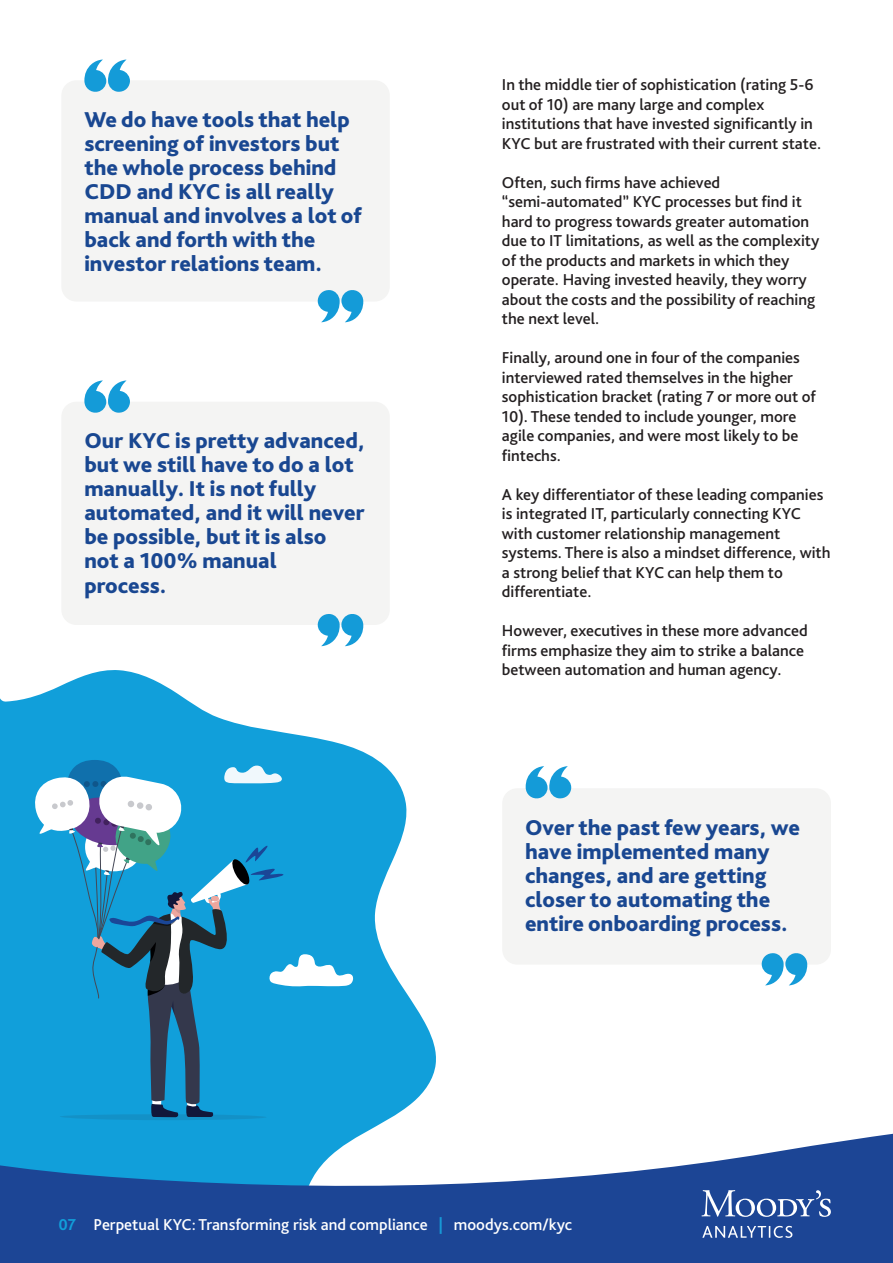
<style>
.page{position:relative;width:893px;height:1263px;background:#fff}
.page>*{position:absolute;margin:0;border:0;box-sizing:border-box;transform-origin:0 0}
.t1{font:800 22.5px/24px "Bliss Pro";color:#194791}
.t2{font:500 16.5px/19.5px "Bliss Pro";color:#231f20}
.t3{font:500 16.5px "Bliss Pro";color:#fff}
.s1{font-weight:700;color:#119fda}
.s2{font-weight:700;color:#1799d6}
</style>
<div class="page">
<svg style="left:0;top:670px;width:436px;height:458px;fill:#119fda"></svg>
<svg style="left:0;top:1128px;width:893px;height:79px"></svg>
<div style="left:0;top:1207px;width:893px;height:56px;background:#1c4595"></div>
<svg style="left:702px;top:1226px;width:90px;height:12px"></svg>
<svg style="left:701px;top:1190px;width:130px;height:27px"></svg>
<div style="left:502px;top:788px;width:329px;height:176px;background:#f4f4f3;border-radius:15px"></div>
<div style="left:61px;top:80px;width:329px;height:222px;background:#f4f4f3;border-radius:15px"></div>
<div style="left:61px;top:402px;width:329px;height:223px;background:#f4f4f3;border-radius:15px"></div>
<svg style="left:34px;top:760px;width:320px;height:360px;background:#2b9dcd"></svg>
<svg style="left:84px;top:60px;width:46px;height:32px"></svg>
<svg style="left:317px;top:290px;width:46px;height:32px"></svg>
<svg style="left:84px;top:380px;width:46px;height:33px"></svg>
<svg style="left:317px;top:614px;width:46px;height:32px"></svg>
<svg style="left:526px;top:766px;width:46px;height:33px"></svg>
<svg style="left:761px;top:953px;width:46px;height:32px"></svg>
<h1 class="t1" style="left:84px;top:107px;width:279px">We do have tools that help screening of investors but the whole process behind<br>CDD and KYC is all really manual and involves a lot of back and forth with the investor relations team.</h1>
<h1 class="t1" style="left:84px;top:428px;width:282px">Our KYC is pretty advanced, but we still have to do a lot manually. It is not fully automated, and it will never be possible, but it is also not a 100% manual<br>process.</h1>
<p class="t2" style="left:502px;top:74px;width:321px">In the middle tier of sophistication (rating 5-6 out of 10) are many large and complex institutions that have invested significantly in KYC but are frustrated with their current state.</p>
<p class="t2" style="left:502px;top:172px;width:319px">Often, such firms have achieved “semi-automated” KYC processes but find it hard to progress towards greater automation due to IT limitations, as well as the complexity of the products and markets in which they operate. Having invested heavily, they worry about the costs and the possibility of reaching the next level.</p>
<p class="t2" style="left:502px;top:348px;width:316px">Finally, around one in four of the companies interviewed rated themselves in the higher sophistication bracket (rating 7 or more out of 10). These tended to include younger, more agile companies, and were most likely to be fintechs.</p>
<p class="t2" style="left:502px;top:484px;width:330px">A key differentiator of these leading companies is integrated IT, particularly connecting KYC with customer relationship management systems. There is also a mindset difference, with a strong belief that KYC can help them to differentiate.</p>
<p class="t2" style="left:502px;top:621px;width:307px">However, executives in these more advanced firms emphasize they aim to strike a balance between automation and human agency.</p>
<h1 class="t1" style="left:525px;top:815px;width:277px">Over the past few years, we have implemented many changes, and are getting closer to automating the entire onboarding process.</h1>
<p class="t3" style="left:59px;top:1214px;width:515px"><span class="s1">07</span> Perpetual KYC: Transforming risk and compliance <span class="s2">|</span> moodys.com/kyc</p>
</div>
